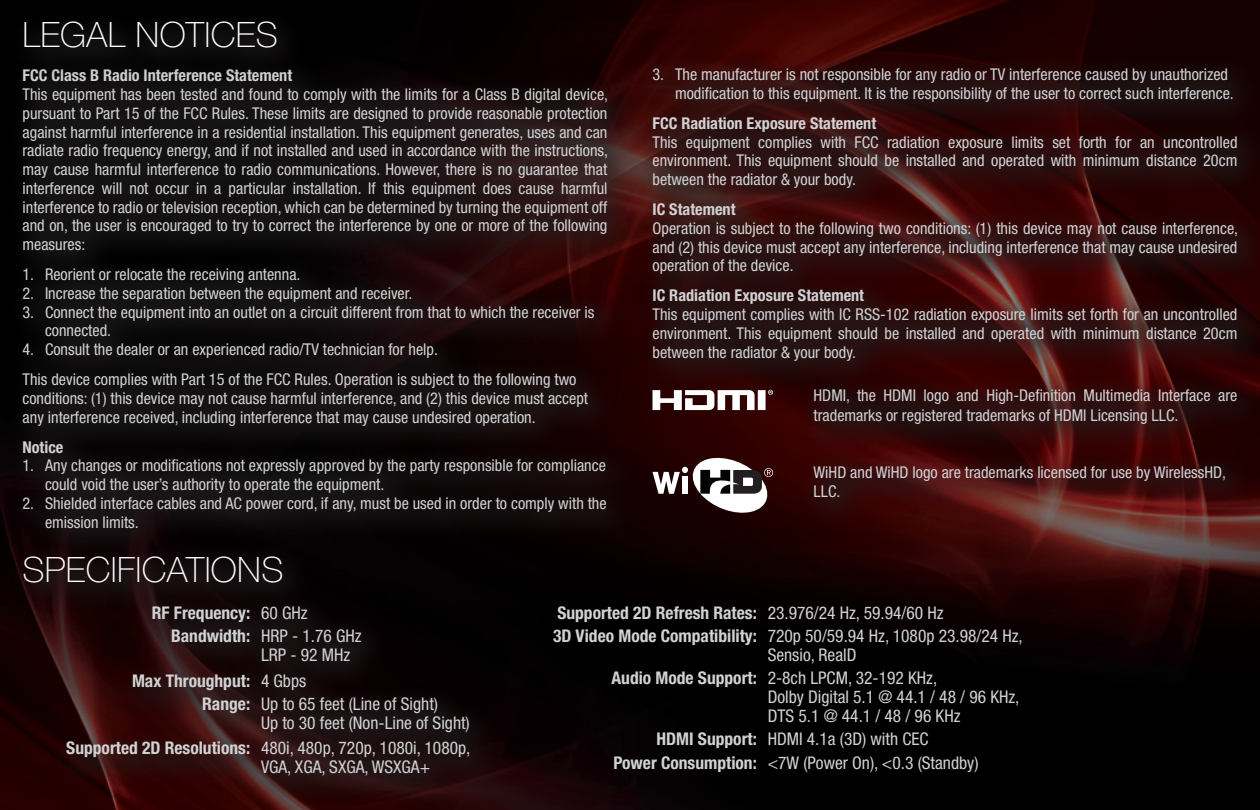
<style>
.page{position:relative;width:1260px;height:810px;background:#fff}
.page>*{position:absolute;margin:0;border:0;box-sizing:border-box;transform-origin:0 0}
.t1{font:100 35px "Helvetica Neue LT Std";letter-spacing:.01em;color:#fff}
.t2{font:condensed 17.5px/18.8px "Helvetica Neue LT Std";color:#d1d2d4}
.t3{font:700 condensed 17.5px "Helvetica Neue LT Std";color:#d1d2d4}
.t4{font:condensed 16.25px/18.8px "Helvetica Neue LT Std";color:#d1d2d4}
.t5{font:700 condensed 16.25px "Helvetica Neue LT Std";color:#d1d2d4}
</style>
<div class="page">
<img style="left:0;top:0;width:1260px;height:810px">
<div style="left:7px;top:53px;width:632px;height:507px;background:#231f20;opacity:.8"></div>
<div style="left:8px;top:6px;width:299px;height:74px;background:#080707"></div>
<div style="left:637px;top:52px;width:623px;height:340px;background:#231f20;opacity:.8"></div>
<svg style="left:652px;top:390px;width:121px;height:20px"></svg>
<div style="left:798px;top:373px;width:462px;height:83px;background:#231f20;opacity:.8"></div>
<div style="left:8px;top:541px;width:306px;height:73px;background:#231f20;opacity:.8"></div>
<div style="left:51px;top:591px;width:450px;height:216px;background:#231f20;opacity:.8"></div>
<svg style="left:652px;top:455px;width:121px;height:61px"></svg>
<div style="left:799px;top:449px;width:458px;height:80px;background:#231f20;opacity:.8"></div>
<p class="t1" style="left:22px;top:15px;width:257px">LEGAL NOTICES</p>
<p class="t5" style="left:22px;top:66px;width:271px">FCC Class B Radio Interference Statement</p>
<p class="t4" style="left:22px;top:85px;width:587px;text-align:justify">This equipment has been tested and found to comply with the limits for a Class B digital device, pursuant to Part 15 of the FCC Rules. These limits are designed to provide reasonable protection against harmful interference in a residential installation. This equipment generates, uses and can radiate radio frequency energy, and if not installed and used in accordance with the instructions, may cause harmful interference to radio communications. However, there is no guarantee that interference will not occur in a particular installation. If this equipment does cause harmful interference to radio or television reception, which can be determined by turning the equipment off and on, the user is encouraged to try to correct the interference by one or more of the following measures:</p>
<p class="t4" style="left:22px;top:265px;width:279px">1. Reorient or relocate the receiving antenna.</p>
<p class="t4" style="left:22px;top:284px;width:391px">2. Increase the separation between the equipment and receiver.</p>
<p class="t4" style="left:45px;top:302px;width:551px;text-indent:-22px">3. Connect the equipment into an outlet on a circuit different from that to which the receiver is connected.</p>
<p class="t4" style="left:22px;top:340px;width:417px">4. Consult the dealer or an experienced radio/TV technician for help.</p>
<p class="t4" style="left:22px;top:370px;width:567px">This device complies with Part 15 of the FCC Rules. Operation is subject to the following two conditions: (1) this device may not cause harmful interference, and (2) this device must accept any interference received, including interference that may cause undesired operation.</p>
<p class="t5" style="left:22px;top:437px;width:42px">Notice</p>
<p class="t4" style="left:45px;top:456px;width:562px;text-indent:-22px">1. Any changes or modifications not expressly approved by the party responsible for compliance could void the user’s authority to operate the equipment.</p>
<p class="t4" style="left:45px;top:494px;width:563px;text-indent:-22px">2. Shielded interface cables and AC power cord, if any, must be used in order to comply with the emission limits.</p>
<p class="t4" style="left:675px;top:65px;width:560px;text-indent:-22px">3. The manufacturer is not responsible for any radio or TV interference caused by unauthorized modification to this equipment. It is the responsibility of the user to correct such interference.</p>
<p class="t5" style="left:652px;top:113px;width:225px">FCC Radiation Exposure Statement</p>
<p class="t4" style="left:652px;top:132px;width:587px;text-align:justify">This equipment complies with FCC radiation exposure limits set forth for an uncontrolled environment. This equipment should be installed and operated with minimum distance 20cm between the radiator &amp; your body.</p>
<p class="t5" style="left:652px;top:199px;width:84px">IC Statement</p>
<p class="t4" style="left:652px;top:219px;width:587px;text-align:justify">Operation is subject to the following two conditions: (1) this device may not cause interference, and (2) this device must accept any interference, including interference that may cause undesired operation of the device.</p>
<p class="t5" style="left:652px;top:286px;width:213px">IC Radiation Exposure Statement</p>
<p class="t4" style="left:652px;top:305px;width:586px;text-align:justify">This equipment complies with IC RSS-102 radiation exposure limits set forth for an uncontrolled environment. This equipment should be installed and operated with minimum distance 20cm between the radiator &amp; your body.</p>
<p class="t4" style="left:814px;top:386px;width:425px;line-height:19.5px">HDMI, the HDMI logo and High-Definition Multimedia Interface are trademarks or registered trademarks of HDMI Licensing LLC.</p>
<p class="t4" style="left:814px;top:462px;width:414px;line-height:19.5px">WiHD and WiHD logo are trademarks licensed for use by WirelessHD,<br>LLC.</p>
<p class="t1" style="left:22px;top:549px;width:262px">SPECIFICATIONS</p>
<p class="t3" style="left:152px;top:602px;width:100px">RF Frequency:</p>
<p class="t2" style="left:261px;top:603px;width:48px">60 GHz</p>
<p class="t3" style="left:171px;top:626px;width:81px">Bandwidth:</p>
<p class="t2" style="left:261px;top:627px;width:102px">HRP - 1.76 GHz<br>LRP - 92 MHz</p>
<p class="t3" style="left:132px;top:670px;width:120px">Max Throughput:</p>
<p class="t2" style="left:261px;top:671px;width:47px">4 Gbps</p>
<p class="t3" style="left:202px;top:693px;width:49px">Range:</p>
<p class="t2" style="left:261px;top:694px;width:210px">Up to 65 feet (Line of Sight)<br>Up to 30 feet (Non-Line of Sight)</p>
<p class="t3" style="left:66px;top:737px;width:185px">Supported 2D Resolutions:</p>
<p class="t2" style="left:261px;top:739px;width:211px">480i, 480p, 720p, 1080i, 1080p,<br>VGA, XGA, SXGA, WSXGA+</p>
<p class="t3" style="left:557px;top:602px;width:201px">Supported 2D Refresh Rates:</p>
<p class="t2" style="left:768px;top:603px;width:177px">23.976/24 Hz, 59.94/60 Hz</p>
<p class="t3" style="left:553px;top:626px;width:205px">3D Video Mode Compatibility:</p>
<p class="t2" style="left:768px;top:627px;width:257px">720p 50/59.94 Hz, 1080p 23.98/24 Hz,<br>Sensio, RealD</p>
<p class="t3" style="left:612px;top:668px;width:147px">Audio Mode Support:</p>
<p class="t2" style="left:768px;top:669px;width:253px">2-8ch LPCM, 32-192 KHz,<br>Dolby Digital 5.1 @ 44.1 / 48 / 96 KHz,<br>DTS 5.1 @ 44.1 / 48 / 96 KHz</p>
<p class="t3" style="left:657px;top:728px;width:102px">HDMI Support:</p>
<p class="t2" style="left:768px;top:730px;width:162px">HDMI 4.1a (3D) with CEC</p>
<p class="t3" style="left:614px;top:752px;width:145px">Power Consumption:</p>
<p class="t2" style="left:768px;top:753px;width:212px">&lt;7W (Power On), &lt;0.3 (Standby)</p>
</div>
